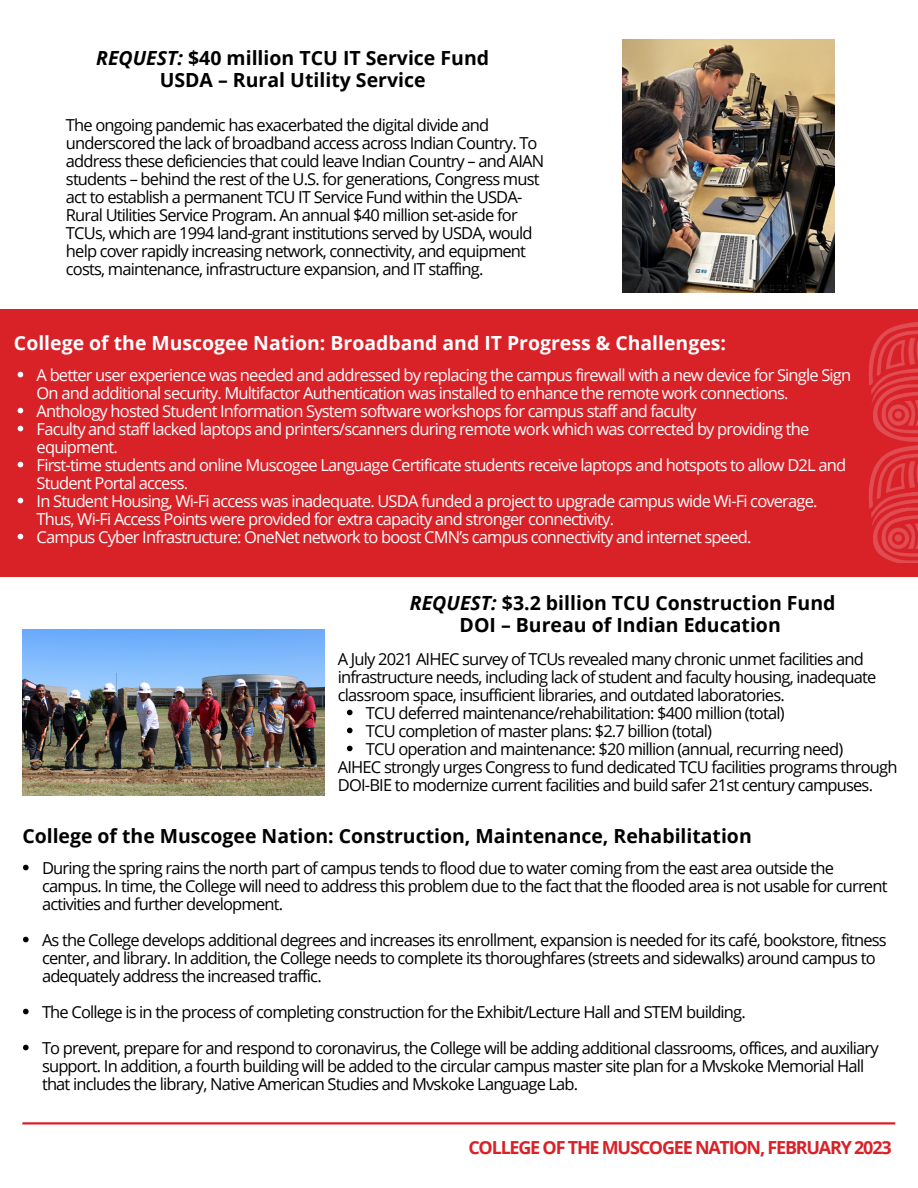
<style>
.page{position:relative;width:918px;height:1188px;background:#fff}
.page>*{position:absolute;margin:0;border:0;box-sizing:border-box;transform-origin:0 0}
.t1{font:700 19.5px/21.3px "Open Sans";color:#000;text-align:center}
.t2{font:700 19.5px "Open Sans";color:#fff}
.t3{font:700 18px "Open Sans";letter-spacing:-.065em;color:#d92128}
.t4{font:16.5px/18px "Open Sans";letter-spacing:-.05em;color:#000}
.t5{font:16.5px/18px "Open Sans";letter-spacing:-.05em;color:#fff}
.s1{font-style:italic}
</style>
<div class="page">
<hr style="left:22px;top:1122px;width:873px;height:3px;background:#d92128">
<div style="left:0;top:309px;width:918px;height:267px;background:#d92128"></div>
<img style="left:623px;top:39px;width:211px;height:253px">
<img style="left:868px;top:322px;width:50px;height:241px">
<img style="left:22px;top:630px;width:303px;height:165px">
<svg style="left:23px;top:865px;width:6px;height:5px"></svg>
<svg style="left:23px;top:937px;width:6px;height:5px"></svg>
<svg style="left:23px;top:1009px;width:6px;height:5px"></svg>
<svg style="left:23px;top:1045px;width:6px;height:5px"></svg>
<svg style="left:347px;top:710px;width:6px;height:5px"></svg>
<svg style="left:347px;top:728px;width:6px;height:5px"></svg>
<svg style="left:347px;top:746px;width:6px;height:5px"></svg>
<svg style="left:18px;top:372px;width:5px;height:5px"></svg>
<svg style="left:18px;top:408px;width:5px;height:5px"></svg>
<svg style="left:18px;top:426px;width:5px;height:5px"></svg>
<svg style="left:18px;top:462px;width:5px;height:5px"></svg>
<svg style="left:18px;top:498px;width:5px;height:5px"></svg>
<svg style="left:18px;top:534px;width:5px;height:5px"></svg>
<p class="t1" style="left:96px;top:47px;width:395px"><span class="s1">REQUEST:</span> $40 million TCU IT Service Fund<br>USDA – Rural Utility Service</p>
<p class="t4" style="left:66px;top:116px;width:480px">The ongoing pandemic has exacerbated the digital divide and underscored the lack of broadband access across Indian Country. To address these deficiencies that could leave Indian Country – and AIAN students – behind the rest of the U.S. for generations, Congress must act to establish a permanent TCU IT Service Fund within the USDA-Rural Utilities Service Program. An annual $40 million set-aside for TCUs, which are 1994 land-grant institutions served by USDA, would help cover rapidly increasing network, connectivity, and equipment costs, maintenance, infrastructure expansion, and IT staffing.</p>
<p class="t2" style="left:14px;top:329px;width:714px">College of the Muscogee Nation: Broadband and IT Progress &amp; Challenges:</p>
<p class="t5" style="left:37px;top:365px;width:816px">A better user experience was needed and addressed by replacing the campus firewall with a new device for Single Sign On and additional security. Multifactor Authentication was installed to enhance the remote work connections.<br>Anthology hosted Student Information System software workshops for campus staff and faculty<br>Faculty and staff lacked laptops and printers/scanners during remote work which was corrected by providing the equipment.<br>First-time students and online Muscogee Language Certificate students receive laptops and hotspots to allow D2L and Student Portal access.<br>In Student Housing, Wi-Fi access was inadequate. USDA funded a project to upgrade campus wide Wi-Fi coverage.<br>Thus, Wi-Fi Access Points were provided for extra capacity and stronger connectivity.<br>Campus Cyber Infrastructure: OneNet network to boost CMN’s campus connectivity and internet speed.</p>
<p class="t1" style="left:410px;top:592px;width:427px"><span class="s1">REQUEST:</span> $3.2 billion TCU Construction Fund<br>DOI – Bureau of Indian Education</p>
<p class="t4" style="left:338px;top:649px;width:540px">A July 2021 AIHEC survey of TCUs revealed many chronic unmet facilities and infrastructure needs, including lack of student and faculty housing, inadequate classroom space, insufficient libraries, and outdated laboratories.</p>
<p class="t4" style="left:366px;top:703px;width:479px">TCU deferred maintenance/rehabilitation: $400 million (total)<br>TCU completion of master plans: $2.7 billion (total)<br>TCU operation and maintenance: $20 million (annual, recurring need)</p>
<p class="t4" style="left:338px;top:757px;width:561px">AIHEC strongly urges Congress to fund dedicated TCU facilities programs through<br>DOI-BIE to modernize current facilities and build safer 21st century campuses.</p>
<p class="t1" style="left:22px;top:825px;width:731px">College of the Muscogee Nation: Construction, Maintenance, Rehabilitation</p>
<p class="t4" style="left:42px;top:858px;width:847px">During the spring rains the north part of campus tends to flood due to water coming from the east area outside the campus. In time, the College will need to address this problem due to the fact that the flooded area is not usable for current activities and further development.</p>
<p class="t4" style="left:42px;top:930px;width:846px">As the College develops additional degrees and increases its enrollment, expansion is needed for its café, bookstore, fitness center, and library. In addition, the College needs to complete its thoroughfares (streets and sidewalks) around campus to adequately address the increased traffic.</p>
<p class="t4" style="left:42px;top:993px;width:838px;line-height:36px">The College is in the process of completing construction for the Exhibit/Lecture Hall and STEM building.<br>To prevent, prepare for and respond to coronavirus, the College will be adding additional classrooms, offices, and auxiliary</p>
<p class="t4" style="left:42px;top:1056px;width:824px">support. In addition, a fourth building will be added to the circular campus master site plan for a Mvskoke Memorial Hall that includes the library, Native American Studies and Mvskoke Language Lab.</p>
<p class="t3" style="left:468px;top:1135px;width:425px">COLLEGE OF THE MUSCOGEE NATION, FEBRUARY 2023</p>
</div>
